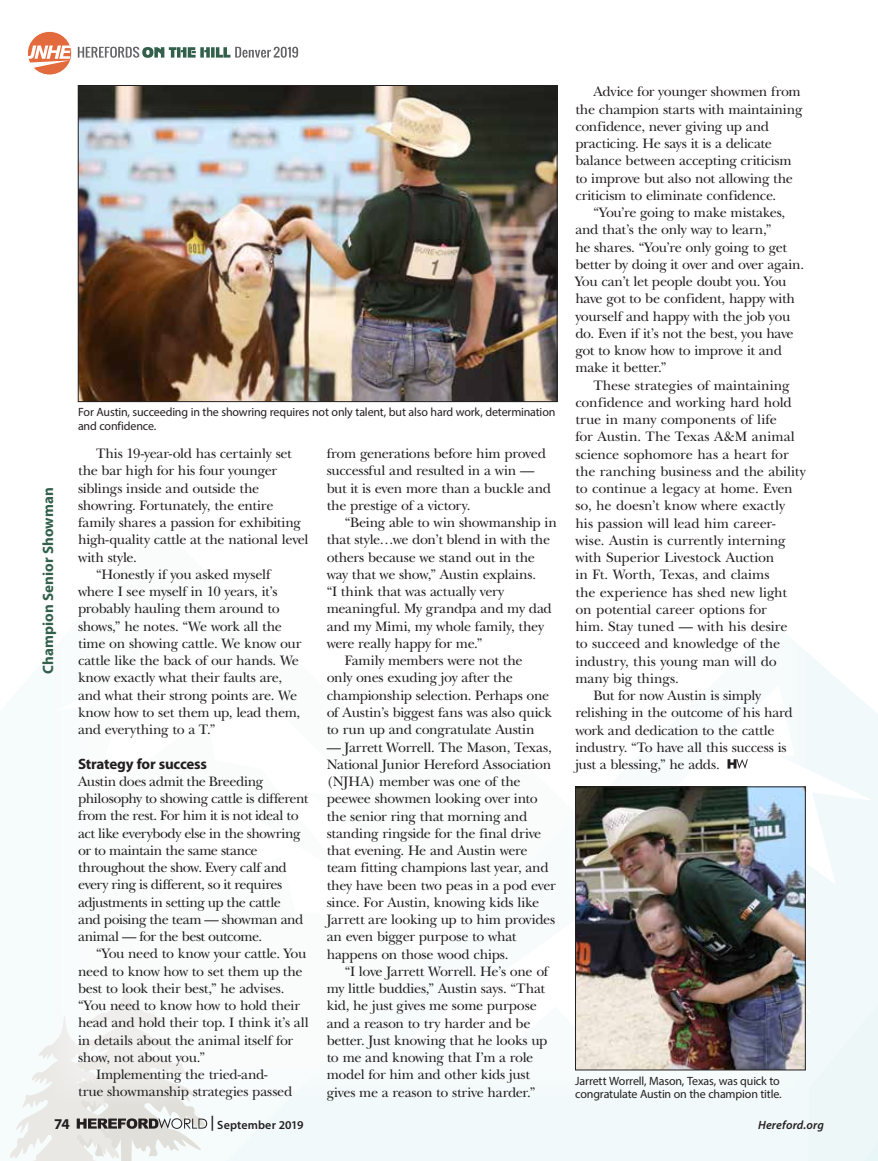
<style>
.page{position:relative;width:878px;height:1161px;background:#fff}
.page>*{position:absolute;margin:0;border:0;box-sizing:border-box;transform-origin:0 0}
.t1{font:700 15px "Myriad Pro";letter-spacing:.005em;color:#32604b}
.t2{font:700 15px "Myriad Pro";letter-spacing:-.015em;color:#231f20}
.t3{font:14.25px/17.2px "New Baskerville";letter-spacing:-.02em;color:#231f20}
.t4{font:14.25px "New Baskerville";letter-spacing:.005em;color:#231f20}
.t5{font:14.25px "New Baskerville";color:#231f20}
.t6{font:12px/13.5px "Myriad Pro";letter-spacing:-.015em;color:#231f20}
.t7{font:600 12px "Myriad Pro";letter-spacing:.01em;color:#231f20}
.t8{font:italic 600 12px "Myriad Pro";letter-spacing:.015em;color:#231f20}
.s1{font-size:15px}
</style>
<div class="page">
<svg style="left:78px;top:47px;width:220px;height:11px"></svg>
<svg style="left:27px;top:31px;width:45px;height:44px"></svg>
<div style="left:27px;top:31px;width:45px;height:44px;border:1px solid #fff;border-radius:50%"></div>
<svg style="left:28px;top:46px;width:43px;height:22px"></svg>
<div style="left:207px;top:659px;width:671px;height:502px;background:#f1f9fa"></div>
<div style="left:772px;top:717px;width:106px;height:444px;background:#f1f9fa"></div>
<div style="left:45px;top:81px;width:769px;height:1026px;background:#fff"></div>
<svg style="left:727px;top:759px;width:20px;height:10px"></svg>
<img style="left:577px;top:789px;width:226px;height:279px">
<div style="left:575px;top:787px;width:230px;height:283px;border:1px solid #231f20"></div>
<img style="left:80px;top:87px;width:475px;height:313px">
<div style="left:78px;top:85px;width:479px;height:317px;border:1px solid #231f20"></div>
<svg style="left:10px;top:982px;width:197px;height:179px"></svg>
<p class="t1" style="left:38px;top:674px;width:188px;rotate:-90deg">Champion Senior Showman</p>
<p class="t6" style="left:78px;top:405px;width:479px">For Austin, succeeding in the showring requires not only talent, but also hard work, determination and confidence.</p>
<p class="t3" style="left:96px;top:445px;width:197px">This 19-year-old has certainly set</p>
<p class="t3" style="left:78px;top:462px;width:200px">the bar high for his four younger</p>
<p class="t3" style="left:78px;top:479px;width:183px">siblings inside and outside the</p>
<p class="t3" style="left:78px;top:497px;width:197px">showring. Fortunately, the entire</p>
<p class="t3" style="left:78px;top:514px;width:224px">family shares a passion for exhibiting</p>
<p class="t3" style="left:78px;top:531px;width:232px">high-quality cattle at the national level</p>
<p class="t3" style="left:78px;top:548px;width:60px">with style.</p>
<p class="t3" style="left:96px;top:566px;width:176px">“Honestly if you asked myself</p>
<p class="t3" style="left:78px;top:583px;width:201px">where I see myself in 10 years, it’s</p>
<p class="t3" style="left:78px;top:600px;width:203px">probably hauling them around to</p>
<p class="t3" style="left:78px;top:617px;width:205px">shows,” he notes. “We work all the</p>
<p class="t3" style="left:78px;top:635px;width:225px">time on showing cattle. We know our</p>
<p class="t3" style="left:78px;top:652px;width:222px">cattle like the back of our hands. We</p>
<p class="t3" style="left:78px;top:669px;width:206px">know exactly what their faults are,</p>
<p class="t3" style="left:78px;top:686px;width:221px">and what their strong points are. We</p>
<p class="t3" style="left:78px;top:704px;width:224px">know how to set them up, lead them,</p>
<p class="t3" style="left:78px;top:721px;width:139px">and everything to a T.”</p>
<p class="t2" style="left:78px;top:754px;width:130px">Strategy for success</p>
<p class="t3" style="left:78px;top:773px;width:232px">Austin does admit the Breeding philosophy to showing cattle is different from the rest. For him it is not ideal to act like everybody else in the showring or to maintain the same stance throughout the show. Every calf and every ring is different, so it requires adjustments in setting up the cattle<br>and poising the team — showman and animal — for the best outcome.</p>
<p class="t3" style="left:96px;top:945px;width:212px">“You need to know your cattle. You</p>
<p class="t3" style="left:78px;top:962px;width:226px">need to know how to set them up the</p>
<p class="t3" style="left:78px;top:980px;width:208px">best to look their best,” he advises.</p>
<p class="t3" style="left:78px;top:997px;width:224px">“You need to know how to hold their</p>
<p class="t3" style="left:78px;top:1014px;width:232px">head and hold their top. I think it’s all</p>
<p class="t3" style="left:78px;top:1031px;width:217px">in details about the animal itself for</p>
<p class="t3" style="left:78px;top:1049px;width:128px">show, not about you.”</p>
<p class="t3" style="left:96px;top:1066px;width:173px">Implementing the tried-and-</p>
<p class="t3" style="left:78px;top:1083px;width:216px">true showmanship strategies passed</p>
<p class="t3" style="left:327px;top:445px;width:226px">from generations before him proved successful and resulted in a win — but it is even more than a buckle and the prestige of a victory.</p>
<p class="t3" style="left:345px;top:514px;width:214px">“Being able to win showmanship in</p>
<p class="t3" style="left:327px;top:531px;width:225px">that style…we don’t blend in with the</p>
<p class="t3" style="left:327px;top:549px;width:210px">others because we stand out in the</p>
<p class="t3" style="left:327px;top:566px;width:211px">way that we show,” Austin explains.</p>
<p class="t3" style="left:327px;top:583px;width:179px">“I think that was actually very</p>
<p class="t3" style="left:327px;top:600px;width:227px">meaningful. My grandpa and my dad</p>
<p class="t3" style="left:327px;top:618px;width:219px">and my Mimi, my whole family, they</p>
<p class="t3" style="left:327px;top:635px;width:157px">were really happy for me.”</p>
<p class="t3" style="left:345px;top:652px;width:179px">Family members were not the</p>
<p class="t3" style="left:327px;top:669px;width:188px">only ones exuding joy after the</p>
<p class="t3" style="left:327px;top:687px;width:224px">championship selection. Perhaps one</p>
<p class="t3" style="left:327px;top:704px;width:227px">of Austin’s biggest fans was also quick</p>
<p class="t3" style="left:327px;top:721px;width:209px">to run up and congratulate Austin</p>
<p class="t3" style="left:327px;top:738px;width:231px">— Jarrett Worrell. The Mason, Texas, National Junior Hereford Association (NJHA) member was one of the peewee showmen looking over into the senior ring that morning and standing ringside for the final drive that evening. He and Austin were team fitting champions last year, and they have been two peas in a pod ever since. For Austin, knowing kids like Jarrett are looking up to him provides an even bigger purpose to what happens on those wood chips.</p>
<p class="t3" style="left:327px;top:963px;width:223px;text-indent:18px">“I love Jarrett Worrell. He’s one of my little buddies,” Austin says. “That kid, he just gives me some purpose and a reason to try harder and be better. Just knowing that he looks up to me and knowing that I’m a role model for him and other kids just gives me a reason to strive harder.”</p>
<p class="t3" style="left:575px;top:83px;width:228px;text-indent:18px">Advice for younger showmen from the champion starts with maintaining confidence, never giving up and practicing. He says it is a delicate balance between accepting criticism to improve but also not allowing the criticism to eliminate confidence.</p>
<p class="t3" style="left:575px;top:204px;width:230px;text-indent:18px">“You’re going to make mistakes, and that’s the only way to learn,”<br>he shares. “You’re only going to get better by doing it over and over again.<br>You can’t let people doubt you. You have got to be confident, happy with yourself and happy with the job you do. Even if it’s not the best, you have got to know how to improve it and make it better.”</p>
<p class="t5" style="left:593px;top:377px;width:198px">These strategies of maintaining</p>
<p class="t3" style="left:575px;top:394px;width:218px">confidence and working hard hold</p>
<p class="t3" style="left:575px;top:411px;width:203px">true in many components of life</p>
<p class="t4" style="left:575px;top:428px;width:221px">for Austin. The Texas A&amp;M animal</p>
<p class="t3" style="left:575px;top:446px;width:215px">science sophomore has a heart for</p>
<p class="t5" style="left:575px;top:463px;width:232px">the ranching business and the ability</p>
<p class="t3" style="left:575px;top:480px;width:219px">to continue a legacy at home. Even</p>
<p class="t3" style="left:575px;top:497px;width:211px">so, he doesn’t know where exactly</p>
<p class="t4" style="left:575px;top:515px;width:202px">his passion will lead him career-</p>
<p class="t4" style="left:575px;top:532px;width:212px">wise. Austin is currently interning</p>
<p class="t3" style="left:575px;top:549px;width:201px">with Superior Livestock Auction</p>
<p class="t4" style="left:575px;top:567px;width:196px">in Ft. Worth, Texas, and claims</p>
<p class="t3" style="left:575px;top:584px;width:213px">the experience has shed new light</p>
<p class="t3" style="left:575px;top:601px;width:193px">on potential career options for</p>
<p class="t4" style="left:575px;top:618px;width:214px">him. Stay tuned — with his desire</p>
<p class="t3" style="left:575px;top:635px;width:206px">to succeed and knowledge of the</p>
<p class="t4" style="left:575px;top:653px;width:203px">industry, this young man will do</p>
<p class="t5" style="left:575px;top:670px;width:105px">many big things.</p>
<p class="t3" style="left:593px;top:687px;width:169px">But for now Austin is simply</p>
<p class="t3" style="left:575px;top:704px;width:219px">relishing in the outcome of his hard</p>
<p class="t3" style="left:575px;top:722px;width:201px">work and dedication to the cattle</p>
<p class="t3" style="left:575px;top:739px;width:213px">industry. “To have all this success is</p>
<p class="t3" style="left:575px;top:756px;width:146px">just a blessing,” he adds.</p>
<p class="t6" style="left:575px;top:1074px;width:208px">Jarrett Worrell, Mason, Texas, was quick to congratulate Austin on the champion title.</p>
<p class="t2" style="left:54px;top:1114px;width:17px">74</p>
<p class="t7" style="left:210px;top:1117px;width:94px"><span class="s1">|</span> September 2019</p>
<p class="t8" style="left:758px;top:1118px;width:67px">Hereford.org</p>
</div>
